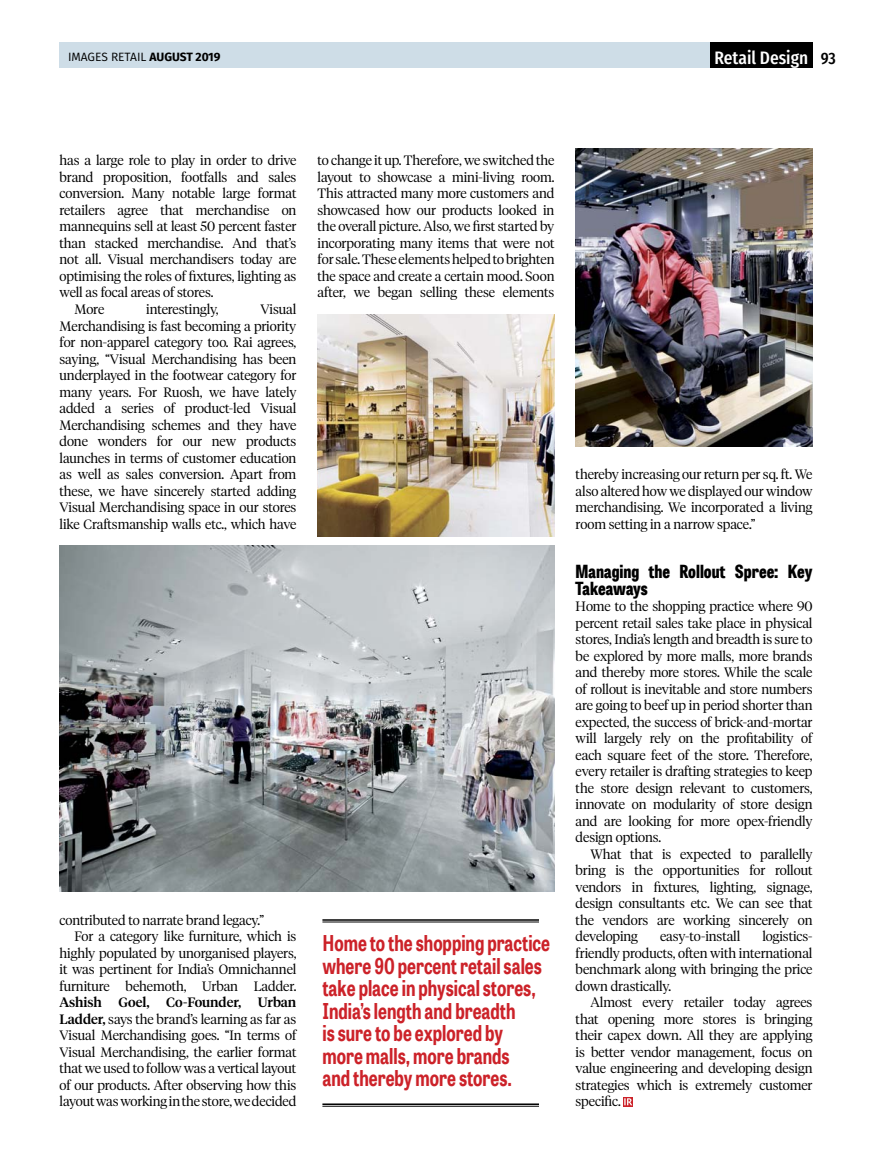
<style>
.page{position:relative;width:872px;height:1170px;background:#fff}
.page>*{position:absolute;margin:0;border:0;box-sizing:border-box;transform-origin:0 0}
.t1{font:700 21.75px/22.5px "Tablet Gothic W02";color:#cc2229;scale:.75 1}
.t2{font:800 18px/16.5px "Tablet Gothic Condensed W02";color:#000}
.t3{font:500 18px "Fira Sans Condensed";color:#fff}
.t4{font:300 13.5px/16.5px "Tiempos Headline";letter-spacing:-.005em;color:#000;text-align:justify}
.t5{font:12px "Fira Sans";color:#000}
.s1{font-weight:700}
.s2{font-size:16.5px;color:#000}
.s3{font-weight:500}
</style>
<div class="page">
<div style="left:60px;top:43px;width:752px;height:25px;background:#cedde7"></div>
<div style="left:710px;top:43px;width:102px;height:25px;background:#000"></div>
<img style="left:60px;top:545px;width:494px;height:346px">
<div style="left:623px;top:1096px;width:10px;height:10px;background:#cc2229"></div>
<svg style="left:624px;top:1098px;width:8px;height:7px"></svg>
<img style="left:575px;top:149px;width:237px;height:297px">
<img style="left:317px;top:314px;width:237px;height:222px">
<hr style="left:322px;top:919px;width:217px;height:1px;background:#000">
<hr style="left:322px;top:921px;width:217px;height:1px;background:#000">
<hr style="left:322px;top:1103px;width:217px;height:1px;background:#000">
<hr style="left:322px;top:1105px;width:217px;height:1px;background:#000">
<p class="t5" style="left:68px;top:51px;width:154px">IMAGES RETAIL <span class="s1">AUGUST 2019</span></p>
<h2 class="t3" style="left:714px;top:49px;width:123px">Retail Design <span class="s2">93</span></h2>
<p class="t4" style="left:60px;top:153px;width:238px">has a large role to play in order to drive</p>
<p class="t4" style="left:60px;top:170px;width:238px">brand proposition, footfalls and sales</p>
<p class="t4" style="left:60px;top:186px;width:238px">conversion. Many notable large format</p>
<p class="t4" style="left:60px;top:203px;width:238px">retailers agree that merchandise on</p>
<p class="t4" style="left:60px;top:219px;width:238px">mannequins sell at least 50 percent faster</p>
<p class="t4" style="left:60px;top:236px;width:238px">than stacked merchandise. And that’s</p>
<p class="t4" style="left:60px;top:252px;width:238px">not all. Visual merchandisers today are</p>
<p class="t4" style="left:60px;top:269px;width:238px">optimising the roles of fixtures, lighting as</p>
<p class="t4" style="left:60px;top:285px;width:155px">well as focal areas of stores.</p>
<p class="t4" style="left:74px;top:302px;width:31px">More</p>
<p class="t4" style="left:146px;top:302px;width:74px">interestingly,</p>
<p class="t4" style="left:60px;top:302px;width:238px;text-indent:201px">Visual Merchandising is fast becoming a priority for non-apparel category too. Rai agrees, saying, “Visual Merchandising has been underplayed in the footwear category for many years. For Ruosh, we have lately added a series of product-led Visual Merchandising schemes and they have done wonders for our new products launches in terms of customer education as well as sales conversion. Apart from these, we have sincerely started adding Visual Merchandising space in our stores like Craftsmanship walls etc., which have</p>
<p class="t4" style="left:317px;top:153px;width:238px">to change it up. Therefore, we switched the layout to showcase a mini-living room.<br>This attracted many more customers and showcased how our products looked in the overall picture. Also, we first started by incorporating many items that were not for sale. These elements helped to brighten the space and create a certain mood. Soon after, we began selling these elements</p>
<p class="t4" style="left:60px;top:912px;width:206px">contributed to narrate brand legacy.”</p>
<p class="t4" style="left:74px;top:929px;width:223px">For a category like furniture, which is</p>
<p class="t4" style="left:60px;top:945px;width:238px">highly populated by unorganised players,</p>
<p class="t4" style="left:60px;top:962px;width:238px">it was pertinent for India’s Omnichannel</p>
<p class="t4" style="left:60px;top:978px;width:238px">furniture behemoth, Urban Ladder.</p>
<p class="t4" style="left:60px;top:995px;width:238px"><span class="s3">Ashish Goel, Co-Founder, Urban Ladder,</span> says the brand’s learning as far as Visual Merchandising goes. “In terms of Visual Merchandising, the earlier format that we used to follow was a vertical layout of our products. After observing how this layout was working in the store, we decided</p>
<h1 class="t1" style="left:322px;top:931px;width:305px">Home to the shopping practice where 90 percent retail sales take place in physical stores,<br>India’s length and breadth<br>is sure to be explored by<br>more malls, more brands<br>and thereby more stores.</h1>
<p class="t4" style="left:575px;top:467px;width:238px">thereby increasing our return per sq. ft. We also altered how we displayed our window merchandising. We incorporated a living room setting in a narrow space.”</p>
<h2 class="t2" style="left:575px;top:562px;width:238px">Managing the Rollout Spree: Key<br>Takeaways</h2>
<p class="t4" style="left:575px;top:599px;width:238px">Home to the shopping practice where 90 percent retail sales take place in physical stores, India’s length and breadth is sure to be explored by more malls, more brands and thereby more stores. While the scale of rollout is inevitable and store numbers are going to beef up in period shorter than expected, the success of brick-and-mortar will largely rely on the profitability of each square feet of the store. Therefore, every retailer is drafting strategies to keep the store design relevant to customers, innovate on modularity of store design and are looking for more opex-friendly design options.</p>
<p class="t4" style="left:575px;top:846px;width:238px;text-indent:15px">What that is expected to parallelly bring is the opportunities for rollout vendors in fixtures, lighting, signage, design consultants etc. We can see that the vendors are working sincerely on developing</p>
<p class="t4" style="left:575px;top:929px;width:238px;text-indent:187px">logistics&shy;friendly products, often with international benchmark along with bringing the price down drastically.</p>
<p class="t4" style="left:575px;top:995px;width:238px;text-indent:15px">Almost every retailer today agrees that opening more stores is bringing their capex down. All they are applying is better vendor management, focus on value engineering and developing design strategies which is extremely customer specific.</p>
<p class="t4" style="left:660px;top:929px;width:82px">easy-to-install</p>
</div>
